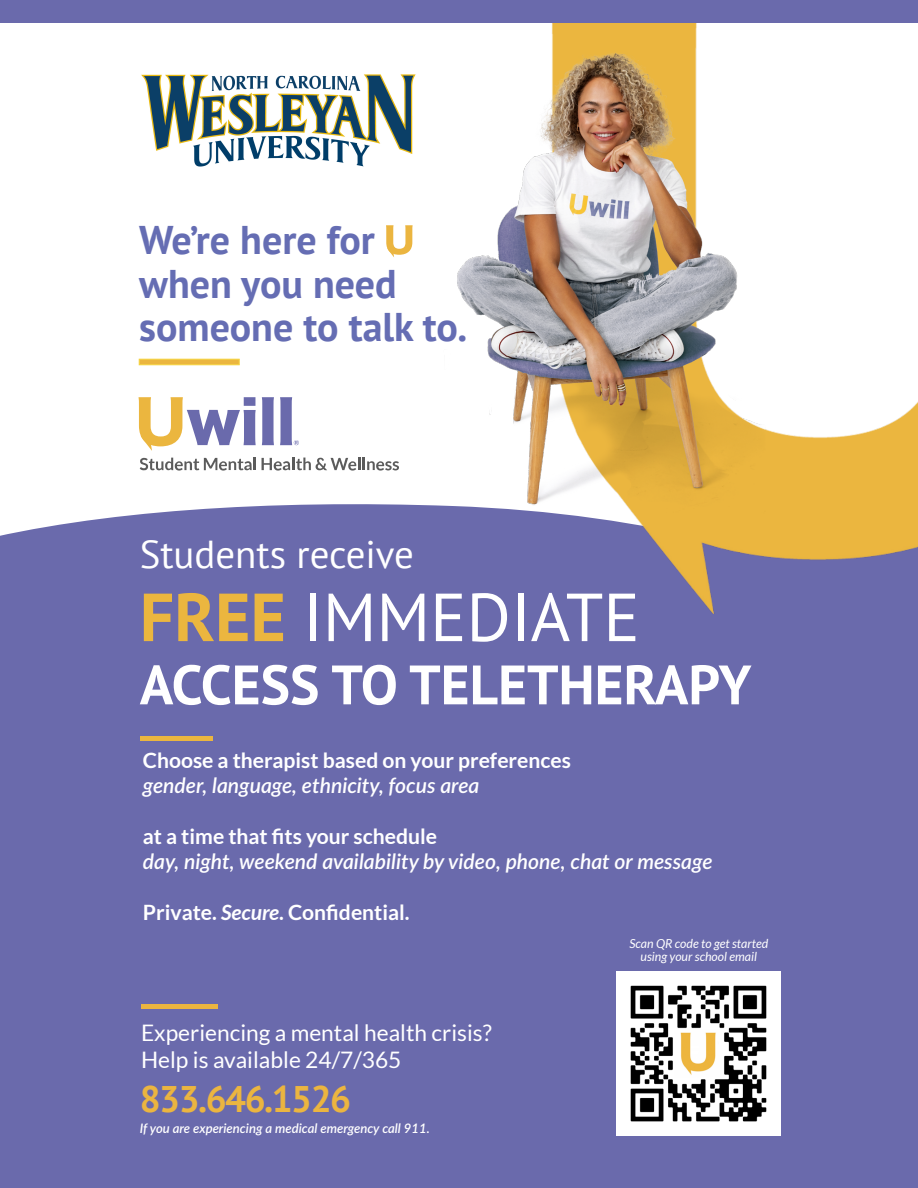
<style>
.page{position:relative;width:918px;height:1188px;background:#fff}
.page>*{position:absolute;margin:0;border:0;box-sizing:border-box;transform-origin:0 0}
.t1{font:67.8px "PT Sans";color:#fff}
.t2{font:700 55.5px "PT Sans";color:#fff}
.t3{font:700 39.9px "PT Sans";color:#656db3}
.t4{font:38.85px "PT Sans";color:#fff}
.t5{font:700 36.9px "PT Sans";letter-spacing:-.04em;color:#ebb540}
.t6{font:22.8px "Lato";color:#fff}
.t7{font:700 21.15px "Lato";color:#fff}
.t8{font:italic 600 21.15px "Lato";color:#fff}
.t9{font:italic 600 13.05px "Lato";color:#fff}
.t10{font:italic 12.45px "Lato";color:#fff}
.s1{font-weight:700;color:#ebb63f}
.s2{font-style:italic}
</style>
<div class="page">
<img style="left:130px;top:22px;width:284px;height:145px">
<div style="left:0;top:504px;width:918px;height:287px;background:#6a6aac"></div>
<div style="left:0;top:791px;width:918px;height:397px;background:#6a6aac"></div>
<hr style="left:141px;top:736px;width:72px;height:4px;background:#ebb63f">
<svg style="left:386px;top:225px;width:27px;height:32px"></svg>
<svg style="left:139px;top:359px;width:100px;height:6px"></svg>
<img style="left:617px;top:972px;width:164px;height:164px">
<img style="left:414px;top:22px;width:504px;height:591px">
<div style="left:0;top:0;width:918px;height:22px;background:#6a6aac"></div>
<div style="left:141px;top:1004px;width:77px;height:5px;background:#ebb540"></div>
<svg style="left:139px;top:397px;width:117px;height:54px"></svg>
<svg style="left:262px;top:397px;width:12px;height:48px"></svg>
<svg style="left:140px;top:458px;width:116px;height:13px"></svg>
<svg style="left:262px;top:458px;width:137px;height:13px"></svg>
<svg style="left:280px;top:397px;width:19px;height:48px"></svg>
<p class="t3" style="left:139px;top:214px;width:237px">We’re here for</p>
<p class="t3" style="left:139px;top:257px;width:259px">when you need</p>
<p class="t3" style="left:139px;top:301px;width:330px">someone to talk to.</p>
<p class="t4" style="left:140px;top:530px;width:276px">Students receive</p>
<p class="t1" style="left:140px;top:574px;width:501px"><span class="s1">FREE</span> IMMEDIATE</p>
<p class="t2" style="left:140px;top:648px;width:613px">ACCESS TO TELETHERAPY</p>
<p class="t7" style="left:143px;top:748px;width:430px">Choose a therapist based on your preferences</p>
<p class="t8" style="left:143px;top:770px;width:338px">gender, language, ethnicity, focus area</p>
<p class="t7" style="left:143px;top:824px;width:296px">at a time that fits your schedule</p>
<p class="t8" style="left:143px;top:846px;width:571px">day, night, weekend availability by video, phone, chat or message</p>
<p class="t7" style="left:143px;top:900px;width:268px">Private. <span class="s2">Secure</span>. Confidential.</p>
<p class="t6" style="left:141px;top:1020px;width:352px">Experiencing a mental health crisis?</p>
<p class="t6" style="left:141px;top:1047px;width:262px">Help is available 24/7/365</p>
<p class="t5" style="left:140px;top:1074px;width:213px">833.646.1526</p>
<p class="t9" style="left:140px;top:1118px;width:292px">If you are experiencing a medical emergency call 911.</p>
<p class="t10" style="left:629px;top:936px;width:140px">Scan QR code to get started</p>
<p class="t10" style="left:641px;top:950px;width:118px">using your school email</p>
</div>
